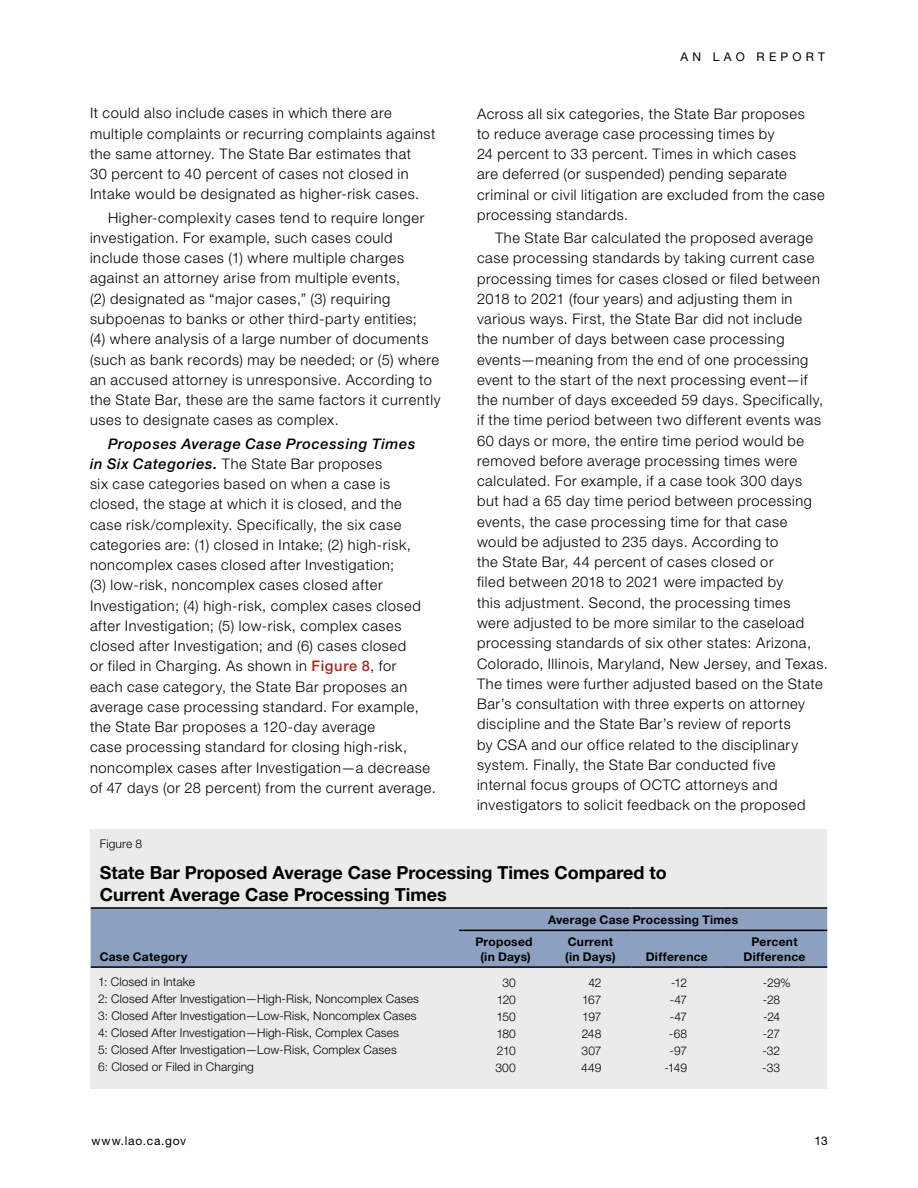
<style>
.page{position:relative;width:918px;height:1188px;background:#fff}
.page>*{position:absolute;margin:0;border:0;box-sizing:border-box;transform-origin:0 0}
.t1{font:700 18px/21.6px "Helvetica Neue LT Pro";color:#000}
.t2{font:300 14.7px/20.2px "Helvetica Neue LT Pro";letter-spacing:.04em;color:#000}
.t3{font:300 12px "Helvetica Neue LT Pro";letter-spacing:.015em;color:#000}
.t4{font:700 12px/14.4px "Helvetica Neue LT";letter-spacing:.02em;color:#000;text-align:center}
.t5{font:300 12px "Helvetica Neue LT";letter-spacing:-.015em;color:#000}
.t6{font:12px "Helvetica Neue LT Pro";letter-spacing:.065em;color:#000}
.t7{font:12px "Helvetica Neue LT Pro";letter-spacing:.35em;color:#000}
.t8{font:12px "Helvetica Neue LT Pro";letter-spacing:.21em;color:#000}
.s1{font-weight:500;font-style:italic}
.s2{font-weight:500;color:#a02b22}
</style>
<div class="page">
<div style="left:91px;top:830px;width:736px;height:259px;background:#ebebec"></div>
<div style="left:91px;top:909px;width:736px;height:57px;background:#8ca0bf"></div>
<hr style="left:459px;top:930px;width:90px;height:1px;background:#000">
<hr style="left:549px;top:930px;width:83px;height:1px;background:#000">
<hr style="left:632px;top:930px;width:90px;height:1px;background:#000">
<hr style="left:722px;top:930px;width:105px;height:1px;background:#000">
<hr style="left:91px;top:907px;width:368px;height:2px;background:#000">
<hr style="left:459px;top:907px;width:90px;height:2px;background:#000">
<hr style="left:549px;top:907px;width:83px;height:2px;background:#000">
<hr style="left:632px;top:907px;width:90px;height:2px;background:#000">
<hr style="left:722px;top:907px;width:105px;height:2px;background:#000">
<hr style="left:91px;top:966px;width:368px;height:2px;background:#000">
<hr style="left:459px;top:966px;width:90px;height:2px;background:#000">
<hr style="left:549px;top:966px;width:83px;height:2px;background:#000">
<hr style="left:632px;top:966px;width:90px;height:2px;background:#000">
<hr style="left:722px;top:966px;width:105px;height:2px;background:#000">
<p class="t2" style="left:90px;top:103px;width:347px">It could also include cases in which there are multiple complaints or recurring complaints against the same attorney. The State Bar estimates that<br>30 percent to 40 percent of cases not closed in Intake would be designated as higher-risk cases.</p>
<p class="t2" style="left:90px;top:207px;width:352px;text-indent:18px">Higher-complexity cases tend to require longer investigation. For example, such cases could include those cases (1) where multiple charges against an attorney arise from multiple events,<br>(2) designated as “major cases,” (3) requiring subpoenas to banks or other third-party entities;<br>(4) where analysis of a large number of documents (such as bank records) may be needed; or (5) where an accused attorney is unresponsive. According to the State Bar, these are the same factors it currently uses to designate cases as complex.</p>
<p class="t2" style="left:90px;top:433px;width:347px;text-indent:18px"><span class="s1">Proposes Average Case Processing Times<br>in Six Categories.</span> The State Bar proposes<br>six case categories based on when a case is closed, the stage at which it is closed, and the case risk/complexity. Specifically, the six case categories are: (1) closed in Intake; (2) high-risk, noncomplex cases closed after Investigation;<br>(3) low-risk, noncomplex cases closed after Investigation; (4) high-risk, complex cases closed after Investigation; (5) low-risk, complex cases closed after Investigation; and (6) cases closed<br>or filed in Charging. As shown in <span class="s2">Figure 8</span>, for<br>each case category, the State Bar proposes an average case processing standard. For example, the State Bar proposes a 120-day average<br>case processing standard for closing high-risk, noncomplex cases after Investigation—a decrease of 47 days (or 28 percent) from the current average.</p>
<p class="t7" style="left:681px;top:49px;width:146px">AN LAO REPORT</p>
<p class="t2" style="left:477px;top:103px;width:349px">Across all six categories, the State Bar proposes<br>to reduce average case processing times by<br>24 percent to 33 percent. Times in which cases<br>are deferred (or suspended) pending separate criminal or civil litigation are excluded from the case processing standards.</p>
<p class="t2" style="left:477px;top:227px;width:353px;text-indent:18px">The State Bar calculated the proposed average case processing standards by taking current case processing times for cases closed or filed between 2018 to 2021 (four years) and adjusting them in various ways. First, the State Bar did not include<br>the number of days between case processing events—meaning from the end of one processing event to the start of the next processing event—if the number of days exceeded 59 days. Specifically, if the time period between two different events was 60 days or more, the entire time period would be removed before average processing times were calculated. For example, if a case took 300 days<br>but had a 65 day time period between processing events, the case processing time for that case would be adjusted to 235 days. According to<br>the State Bar, 44 percent of cases closed or<br>filed between 2018 to 2021 were impacted by<br>this adjustment. Second, the processing times<br>were adjusted to be more similar to the caseload processing standards of six other states: Arizona, Colorado, Illinois, Maryland, New Jersey, and Texas.<br>The times were further adjusted based on the State Bar’s consultation with three experts on attorney discipline and the State Bar’s review of reports<br>by CSA and our office related to the disciplinary system. Finally, the State Bar conducted five internal focus groups of OCTC attorneys and investigators to solicit feedback on the proposed</p>
<p class="t3" style="left:100px;top:837px;width:44px">Figure 8</p>
<p class="t1" style="left:100px;top:861px;width:569px">State Bar Proposed Average Case Processing Times Compared to<br>Current Average Case Processing Times</p>
<p class="t4" style="left:100px;top:949px;width:89px">Case Category</p>
<p class="t4" style="left:548px;top:912px;width:192px">Average Case Processing Times</p>
<p class="t4" style="left:475px;top:934px;width:59px">Proposed (in Days)</p>
<p class="t4" style="left:565px;top:934px;width:52px;text-align:left">Current (in Days)</p>
<p class="t4" style="left:646px;top:949px;width:64px">Difference</p>
<p class="t4" style="left:743px;top:934px;width:64px">Percent<br>Difference</p>
<p class="t3" style="left:98px;top:975px;width:98px">1: Closed in Intake</p>
<p class="t5" style="left:502px;top:976px;width:15px">30</p>
<p class="t5" style="left:588px;top:976px;width:15px">42</p>
<p class="t5" style="left:671px;top:976px;width:18px">-12</p>
<p class="t5" style="left:763px;top:976px;width:30px">-29%</p>
<p class="t3" style="left:98px;top:992px;width:322px">2: Closed After Investigation—High-Risk, Noncomplex Cases</p>
<p class="t5" style="left:497px;top:993px;width:21px">120</p>
<p class="t5" style="left:582px;top:993px;width:21px">167</p>
<p class="t5" style="left:670px;top:993px;width:19px">-47</p>
<p class="t5" style="left:763px;top:993px;width:19px">-28</p>
<p class="t3" style="left:98px;top:1009px;width:320px">3: Closed After Investigation—Low-Risk, Noncomplex Cases</p>
<p class="t5" style="left:497px;top:1010px;width:21px">150</p>
<p class="t5" style="left:582px;top:1010px;width:21px">197</p>
<p class="t5" style="left:670px;top:1010px;width:19px">-47</p>
<p class="t5" style="left:763px;top:1010px;width:19px">-24</p>
<p class="t3" style="left:98px;top:1026px;width:302px">4: Closed After Investigation—High-Risk, Complex Cases</p>
<p class="t5" style="left:496px;top:1027px;width:21px">180</p>
<p class="t5" style="left:582px;top:1027px;width:21px">248</p>
<p class="t5" style="left:669px;top:1027px;width:20px">-68</p>
<p class="t5" style="left:763px;top:1027px;width:19px">-27</p>
<p class="t3" style="left:98px;top:1043px;width:300px">5: Closed After Investigation—Low-Risk, Complex Cases</p>
<p class="t5" style="left:497px;top:1044px;width:21px">210</p>
<p class="t5" style="left:582px;top:1044px;width:21px">307</p>
<p class="t5" style="left:670px;top:1044px;width:19px">-97</p>
<p class="t5" style="left:762px;top:1044px;width:19px">-32</p>
<p class="t3" style="left:98px;top:1060px;width:157px">6: Closed or Filed in Charging</p>
<p class="t5" style="left:495px;top:1061px;width:22px">300</p>
<p class="t5" style="left:581px;top:1061px;width:22px">449</p>
<p class="t5" style="left:664px;top:1061px;width:24px">-149</p>
<p class="t5" style="left:762px;top:1061px;width:20px">-33</p>
<p class="t6" style="left:92px;top:1133px;width:96px">www.lao.ca.gov</p>
<p class="t8" style="left:815px;top:1134px;width:15px">13</p>
</div>
